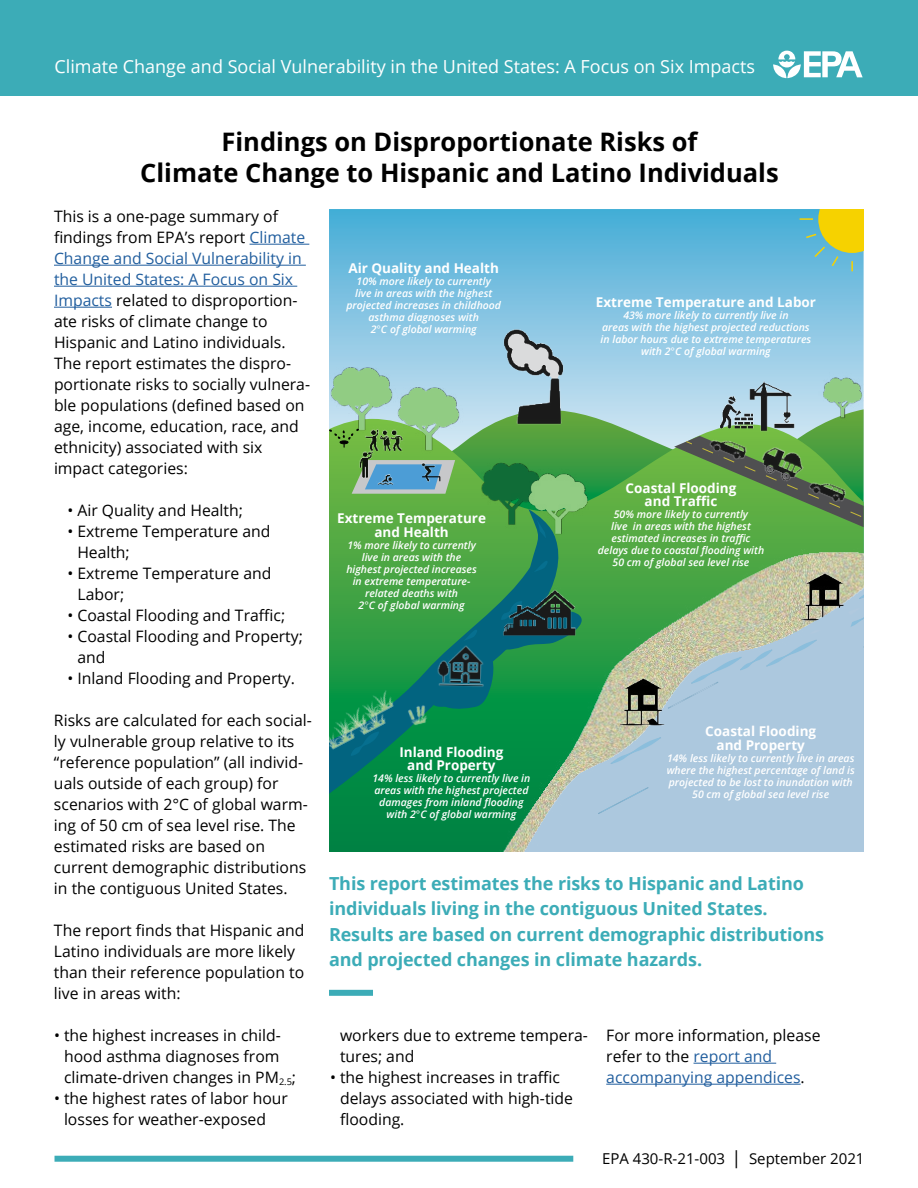
<style>
.page{position:relative;width:918px;height:1188px;background:#fff}
.page>*{position:absolute;margin:0;border:0;box-sizing:border-box;transform-origin:0 0}
.Figure_Title{font:700 25.5px/31.5px "Open Sans";color:#000;text-align:center}
.Sidebar_Text_No_B{font:700 18px/25.5px "Open Sans";letter-spacing:-.005em;color:#3cacb7}
.t1{font:18px "Open Sans";color:#fff}
._2021_-_Body_Text{font:15.75px/21px "Open Sans";color:#000}
.Figure_Title-2{font:15px "Open Sans";color:#000}
.Bold_Infographic{font:700 13.5px/13.5px "Open Sans";color:#fff;text-align:center}
.Bold_Infographic-2{font:italic 600 10.5px/12px "Open Sans";color:#fff;text-align:center}
.s1{color:#215e9e}
.s2{font-weight:400;font-style:normal}
.s3{font-size:18px}
</style>
<div class="page">
<div style="left:0;top:0;width:918px;height:95px;background:#3cacb7"></div>
<svg style="left:329px;top:209px;width:535px;height:180px;background:#74bedf"></svg>
<svg style="left:800px;top:209px;width:64px;height:62px;background:#a3c275"></svg>
<svg style="left:329px;top:390px;width:535px;height:462px;background:#5cae6b"></svg>
<img style="left:410px;top:517px;width:454px;height:335px">
<svg style="left:611px;top:739px;width:50px;height:25px"></svg>
<svg style="left:598px;top:787px;width:50px;height:27px"></svg>
<img style="left:780px;top:544px;width:84px;height:28px">
<img style="left:598px;top:650px;width:92px;height:89px">
<svg style="left:329px;top:509px;width:237px;height:292px;background:#2a9a46"></svg>
<svg style="left:410px;top:601px;width:178px;height:117px;background:#169448"></svg>
<img style="left:415px;top:695px;width:25px;height:42px">
<img style="left:329px;top:684px;width:6px;height:15px">
<img style="left:342px;top:667px;width:73px;height:73px">
<img style="left:335px;top:684px;width:72px;height:73px">
<img style="left:329px;top:699px;width:47px;height:72px">
<img style="left:428px;top:632px;width:67px;height:68px">
<img style="left:455px;top:298px;width:156px;height:157px">
<img style="left:484px;top:557px;width:112px;height:112px">
<svg style="left:668px;top:572px;width:196px;height:136px;background:#a7bdb3"></svg>
<img style="left:711px;top:387px;width:25px;height:21px">
<svg style="left:352px;top:468px;width:103px;height:26px;background:#76a8bc"></svg>
<img style="left:347px;top:448px;width:39px;height:36px">
<svg style="left:674px;top:436px;width:190px;height:91px;background:#5fad46"></svg>
<img style="left:686px;top:408px;width:54px;height:80px">
<img style="left:786px;top:450px;width:78px;height:80px">
<img style="left:740px;top:423px;width:81px;height:81px">
<img style="left:736px;top:370px;width:72px;height:71px">
<img style="left:329px;top:350px;width:82px;height:98px">
<img style="left:811px;top:366px;width:53px;height:63px">
<img style="left:463px;top:446px;width:97px;height:96px">
<img style="left:511px;top:457px;width:94px;height:94px">
<img style="left:379px;top:370px;width:98px;height:98px">
<hr style="left:250px;top:244px;width:59px;height:1px;background:#215e9e">
<hr style="left:54px;top:265px;width:252px;height:1px;background:#215e9e">
<hr style="left:54px;top:286px;width:243px;height:1px;background:#215e9e">
<hr style="left:54px;top:307px;width:58px;height:1px;background:#215e9e">
<hr style="left:694px;top:1063px;width:82px;height:1px;background:#215e9e">
<hr style="left:606px;top:1084px;width:195px;height:1px;background:#215e9e">
<svg style="left:773px;top:51px;width:90px;height:27px"></svg>
<div style="left:55px;top:1156px;width:518px;height:6px;background:#3cacb7"></div>
<div style="left:329px;top:990px;width:44px;height:6px;background:#3cacb7"></div>
<p class="t1" style="left:55px;top:54px;width:702px">Climate Change and Social Vulnerability in the United States: A Focus on Six Impacts</p>
<p class="Figure_Title" style="left:140px;top:125px;width:640px">Findings on Disproportionate Risks of<br>Climate Change to Hispanic and Latino Individuals</p>
<p class="_2021_-_Body_Text" style="left:54px;top:205px;width:253px">This is a one-page summary of findings from EPA’s report <span class="s1">Climate</span></p>
<p class="_2021_-_Body_Text" style="left:54px;top:247px;width:258px"><span class="s1">Change and Social Vulnerability in the United States: A Focus on Six<br>Impacts</span> related to disproportion&shy;ate risks of climate change to<br>Hispanic and Latino individuals.<br>The report estimates the dispro&shy;portionate risks to socially vulnera&shy;ble populations (defined based on age, income, education, race, and ethnicity) associated with six impact categories:</p>
<p class="_2021_-_Body_Text" style="left:68px;top:499px;width:177px">• Air Quality and Health;</p>
<p class="_2021_-_Body_Text" style="left:77px;top:520px;width:194px;text-indent:-10px">• Extreme Temperature and<br>Health;</p>
<p class="_2021_-_Body_Text" style="left:78px;top:562px;width:195px;text-indent:-10px">• Extreme Temperature and<br>Labor;</p>
<p class="_2021_-_Body_Text" style="left:68px;top:604px;width:219px">• Coastal Flooding and Traffic;</p>
<p class="_2021_-_Body_Text" style="left:78px;top:625px;width:227px;text-indent:-10px">• Coastal Flooding and Property; and</p>
<p class="_2021_-_Body_Text" style="left:67px;top:667px;width:229px">• Inland Flooding and Property.</p>
<p class="_2021_-_Body_Text" style="left:54px;top:709px;width:260px">Risks are calculated for each social&shy;ly vulnerable group relative to its “reference population” (all individ&shy;uals outside of each group) for scenarios with 2°C of global warm&shy;ing of 50 cm of sea level rise. The estimated risks are based on current demographic distributions in the contiguous United States.</p>
<p class="_2021_-_Body_Text" style="left:54px;top:919px;width:252px">The report finds that Hispanic and<br>Latino individuals are more likely than their reference population to live in areas with:</p>
<p class="_2021_-_Body_Text" style="left:64px;top:1024px;width:234px;text-indent:-10px">• the highest increases in child&shy;hood asthma diagnoses from climate-driven changes in PM<sub>2.5</sub>;</p>
<p class="_2021_-_Body_Text" style="left:64px;top:1087px;width:225px;text-indent:-10px">• the highest rates of labor hour losses for weather-exposed</p>
<p class="Bold_Infographic" style="left:348px;top:261px;width:152px">Air Quality and Health</p>
<p class="Bold_Infographic-2" style="left:346px;top:275px;width:156px">10% more likely to currently<br>live in areas with the highest projected increases in childhood asthma diagnoses with<br>2<span class="s2">°</span>C of global warming</p>
<p class="Bold_Infographic" style="left:596px;top:295px;width:222px">Extreme Temperature and Labor</p>
<p class="Bold_Infographic-2" style="left:601px;top:309px;width:212px">43% more likely to currently live in<br>areas with the highest projected reductions in labor hours due to extreme temperatures with 2<span class="s2">°</span>C of global warming</p>
<p class="Bold_Infographic" style="left:626px;top:481px;width:112px">Coastal Flooding and Traffic</p>
<p class="Bold_Infographic-2" style="left:598px;top:508px;width:168px">50% more likely to currently<br>live in areas with the highest estimated increases in traffic delays due to coastal flooding with<br>50 cm of global sea level rise</p>
<p class="Bold_Infographic" style="left:337px;top:511px;width:150px">Extreme Temperature and Health</p>
<p class="Bold_Infographic-2" style="left:346px;top:539px;width:132px">1% more likely to currently live in areas with the highest projected increases in extreme temperature&shy;related deaths with<br>2<span class="s2">°</span>C of global warming</p>
<p class="Bold_Infographic" style="left:705px;top:724px;width:112px">Coastal Flooding and Property</p>
<p class="Bold_Infographic-2" style="left:667px;top:752px;width:190px">14% less likely to currently live in areas where the highest percentage of land is projected to be lost to inundation with 50 cm of global sea level rise</p>
<p class="Bold_Infographic" style="left:399px;top:745px;width:105px">Inland Flooding and Property</p>
<p class="Bold_Infographic-2" style="left:372px;top:772px;width:159px">14% less likely to currently live in areas with the highest projected damages from inland flooding with 2<span class="s2">°</span>C of global warming</p>
<p class="Sidebar_Text_No_B" style="left:329px;top:870px;width:497px">This report estimates the risks to Hispanic and Latino individuals living in the contiguous United States.<br>Results are based on current demographic distributions and projected changes in climate hazards.</p>
<p class="_2021_-_Body_Text" style="left:606px;top:1024px;width:216px">For more information, please refer to the <span class="s1">report and accompanying appendices</span>.</p>
<p class="_2021_-_Body_Text" style="left:340px;top:1024px;width:250px">workers due to extreme tempera&shy;tures; and</p>
<p class="_2021_-_Body_Text" style="left:340px;top:1066px;width:235px;text-indent:-10px">• the highest increases in traffic delays associated with high-tide flooding.</p>
<p class="Figure_Title-2" style="left:602px;top:1148px;width:264px">EPA 430-R-21-003 <span class="s3">|</span> September 2021</p>
</div>
